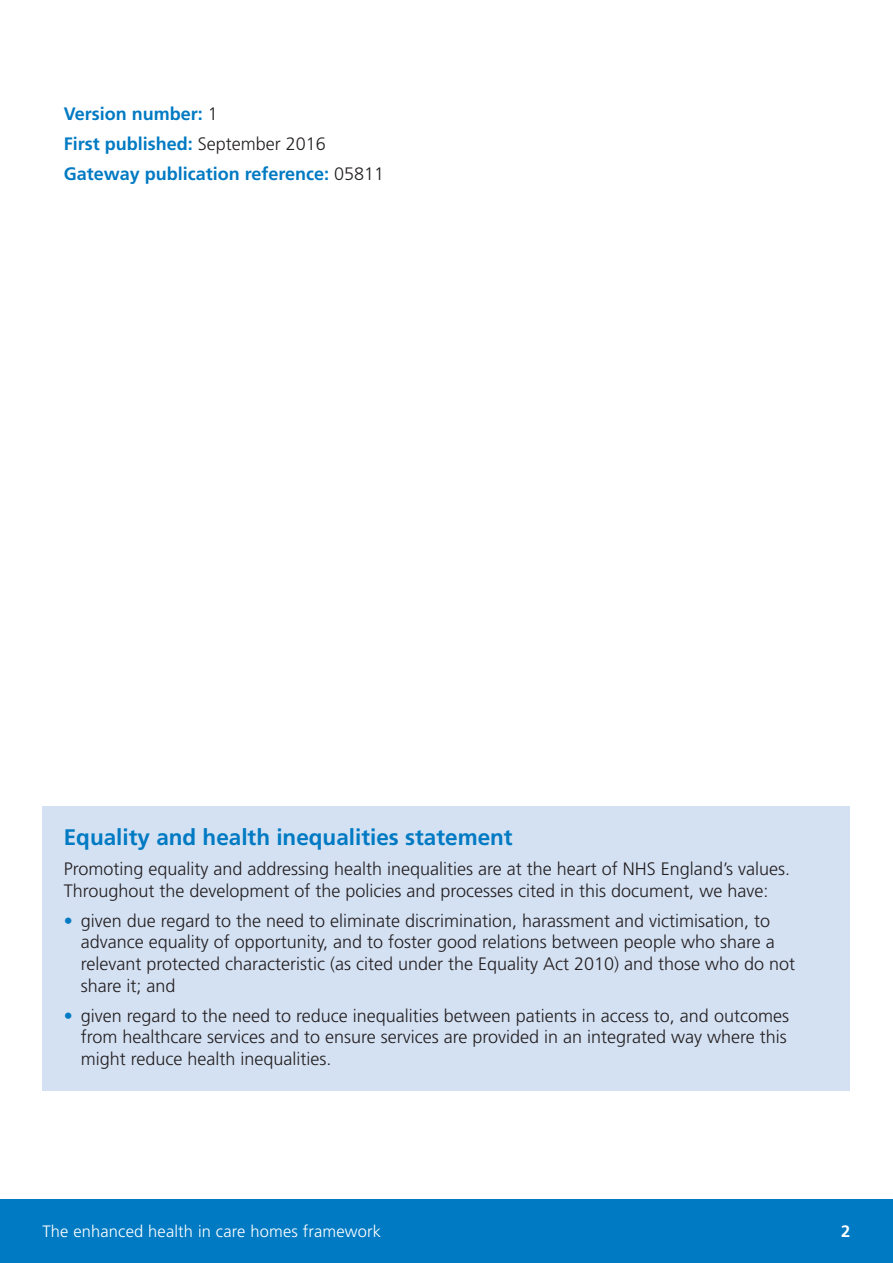
<style>
.page{position:relative;width:893px;height:1263px;background:#fff}
.page>*{position:absolute;margin:0;border:0;box-sizing:border-box;transform-origin:0 0}
.t1{font:700 22.5px "Frutiger";color:#007ac3}
.t2{font:300 18px/21.6px "Frutiger";color:#231f20}
.t3{font:700 18px "Frutiger";color:#007ac3}
.t4{font:300 16.5px "Frutiger";letter-spacing:.01em;color:#fff}
.t5{font:700 16.5px "Frutiger";color:#fff}
.s1{font-weight:300;color:#231f20}
.s2{color:#007ac3}
</style>
<div class="page">
<div style="left:43px;top:806px;width:807px;height:285px;background:#d4e1f3"></div>
<div style="left:0;top:1199px;width:893px;height:64px;background:#007ac3"></div>
<p class="t3" style="left:64px;top:103px;width:156px">Version number: <span class="s1">1</span></p>
<p class="t3" style="left:64px;top:133px;width:264px">First published: <span class="s1">September 2016</span></p>
<p class="t3" style="left:64px;top:163px;width:322px">Gateway publication reference: <span class="s1">05811</span></p>
<p class="t1" style="left:64px;top:824px;width:450px">Equality and health inequalities statement</p>
<p class="t2" style="left:64px;top:858px;width:728px">Promoting equality and addressing health inequalities are at the heart of NHS England’s values.<br>Throughout the development of the policies and processes cited in this document, we have:</p>
<p class="t2" style="left:81px;top:910px;width:716px;text-indent:-17px"><span class="s2">•</span> given due regard to the need to eliminate discrimination, harassment and victimisation, to advance equality of opportunity, and to foster good relations between people who share a relevant protected characteristic (as cited under the Equality Act 2010) and those who do not share it; and</p>
<p class="t2" style="left:81px;top:1005px;width:710px;text-align:justify;text-indent:-17px"><span class="s2">•</span> given regard to the need to reduce inequalities between patients in access to, and outcomes from healthcare services and to ensure services are provided in an integrated way where this might reduce health inequalities.</p>
<p class="t4" style="left:43px;top:1222px;width:340px">The enhanced health in care homes framework</p>
<p class="t5" style="left:841px;top:1222px;width:11px">2</p>
</div>
